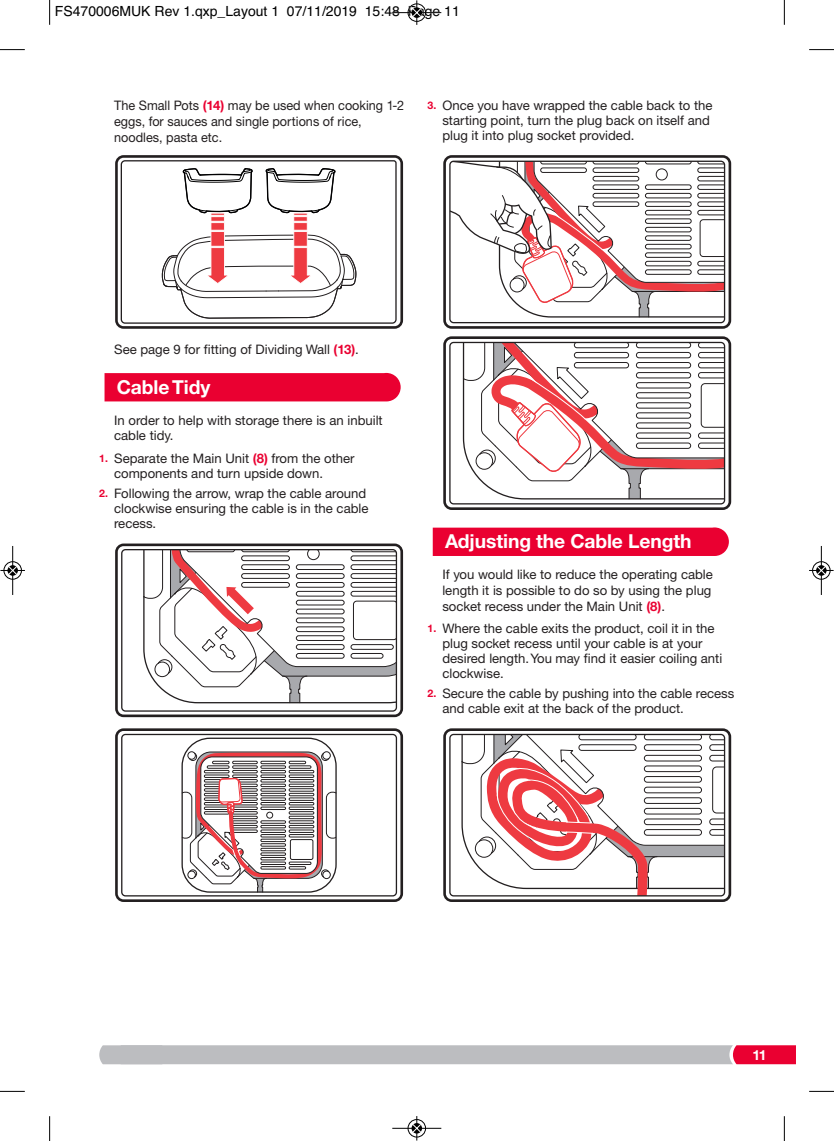
<style>
.page{position:relative;width:834px;height:1141px;background:#fff}
.page>*{position:absolute;margin:0;border:0;box-sizing:border-box;transform-origin:0 0}
.t1{font:700 19.25px "Helvetica Neue CE";letter-spacing:-.005em;color:#fff}
.t2{font:14px "Helvetica";color:#000}
.t3{font:700 14px "Helvetica Neue CE";color:#fff}
.t4{font:13.12px/14.9px "Helvetica Neue CE";color:#231f20}
.t5{font:13.12px/15.8px "Helvetica Neue CE";color:#231f20;scale:.96 1}
.s1{font-weight:700;color:#ea0031}
.s2{font-weight:700;font-size:10.5px;color:#ea0031}
</style>
<div class="page">
<svg style="left:99px;top:1045px;width:696px;height:19px;background:#c1aeb5"></svg>
<div style="left:104px;top:373px;width:296px;height:28px;background:#ea0031"></div>
<div style="left:432px;top:527px;width:296px;height:29px;background:#ea0031"></div>
<svg style="left:115px;top:155px;width:288px;height:174px"></svg>
<svg style="left:120px;top:159px;width:277px;height:165px"></svg>
<svg style="left:137px;top:155px;width:220px;height:164px"></svg>
<svg style="left:115px;top:728px;width:288px;height:174px"></svg>
<svg style="left:120px;top:733px;width:277px;height:164px"></svg>
<svg style="left:181px;top:728px;width:156px;height:165px"></svg>
<svg style="left:115px;top:544px;width:288px;height:173px"></svg>
<svg style="left:120px;top:548px;width:277px;height:164px"></svg>
<svg style="left:443px;top:155px;width:288px;height:174px"></svg>
<svg style="left:448px;top:160px;width:277px;height:164px"></svg>
<svg style="left:450px;top:161px;width:274px;height:157px"></svg>
<svg style="left:443px;top:336px;width:288px;height:174px"></svg>
<svg style="left:448px;top:341px;width:277px;height:164px"></svg>
<svg style="left:462px;top:342px;width:262px;height:158px"></svg>
<svg style="left:443px;top:728px;width:288px;height:174px"></svg>
<svg style="left:448px;top:733px;width:277px;height:164px"></svg>
<svg style="left:460px;top:734px;width:264px;height:162px"></svg>
<svg style="left:49px;top:0;width:1px;height:25px"></svg>
<svg style="left:0;top:49px;width:25px;height:1px"></svg>
<svg style="left:783px;top:0;width:1px;height:25px"></svg>
<svg style="left:809px;top:49px;width:24px;height:1px"></svg>
<svg style="left:49px;top:1116px;width:1px;height:25px"></svg>
<svg style="left:0;top:1091px;width:25px;height:1px"></svg>
<svg style="left:783px;top:1116px;width:1px;height:25px"></svg>
<svg style="left:809px;top:1091px;width:24px;height:1px"></svg>
<div style="left:407px;top:3px;width:19px;height:19px;border:1px solid #fff;border-radius:50%"></div>
<hr style="left:392px;top:12px;width:49px;height:1px;background:#000">
<div style="left:408px;top:4px;width:17px;height:18px;border:1px solid #000;border-radius:50%"></div>
<svg style="left:412px;top:0;width:9px;height:25px"></svg>
<div style="left:407px;top:1119px;width:19px;height:19px;border:1px solid #fff;border-radius:50%"></div>
<hr style="left:392px;top:1128px;width:49px;height:1px;background:#000">
<div style="left:408px;top:1119px;width:17px;height:18px;border:1px solid #000;border-radius:50%"></div>
<svg style="left:412px;top:1116px;width:9px;height:25px"></svg>
<div style="left:3px;top:561px;width:19px;height:19px;border:1px solid #fff;border-radius:50%"></div>
<hr style="left:12px;top:546px;width:1px;height:49px;background:#000">
<div style="left:4px;top:561px;width:18px;height:18px;border:1px solid #000;border-radius:50%"></div>
<svg style="left:0;top:566px;width:25px;height:9px"></svg>
<div style="left:811px;top:561px;width:19px;height:19px;border:1px solid #fff;border-radius:50%"></div>
<hr style="left:820px;top:546px;width:1px;height:49px;background:#000">
<div style="left:812px;top:561px;width:18px;height:18px;border:1px solid #000;border-radius:50%"></div>
<svg style="left:809px;top:566px;width:24px;height:9px"></svg>
<p class="t2" style="left:55px;top:3px;width:406px">FS470006MUK Rev 1.qxp_Layout 1 07/11/2019 15:48 Page 11</p>
<p class="t5" style="left:114px;top:99px;width:304px">The Small Pots <span class="s1">(14)</span> may be used when cooking 1-2 eggs, for sauces and single portions of rice, noodles, pasta etc.</p>
<p class="t4" style="left:442px;top:99px;width:271px;text-indent:-15px"><span class="s2">3.</span> Once you have wrapped the cable back to the starting point, turn the plug back on itself and plug it into plug socket provided.</p>
<p class="t4" style="left:114px;top:343px;width:246px">See page 9 for fitting of Dividing Wall <span class="s1">(13)</span>.</p>
<h1 class="t1" style="left:117px;top:380px;width:95px">CableTidy</h1>
<p class="t4" style="left:114px;top:413px;width:270px;line-height:15.8px">In order to help with storage there is an inbuilt cable tidy.</p>
<p class="t4" style="left:114px;top:452px;width:242px;text-indent:-15px"><span class="s2">1.</span> Separate the Main Unit <span class="s1">(8)</span> from the other components and turn upside down.</p>
<p class="t4" style="left:114px;top:487px;width:256px;text-indent:-15px"><span class="s2">2.</span> Following the arrow, wrap the cable around clockwise ensuring the cable is in the cable recess.</p>
<h1 class="t1" style="left:445px;top:535px;width:248px">Adjusting the Cable Length</h1>
<p class="t4" style="left:442px;top:568px;width:272px;line-height:15.8px;text-align:justify">If you would like to reduce the operating cable length it is possible to do so by using the plug socket recess under the Main Unit <span class="s1">(8)</span>.</p>
<p class="t4" style="left:442px;top:622px;width:281px;text-indent:-15px"><span class="s2">1.</span> Where the cable exits the product, coil it in the plug socket recess until your cable is at your desired length.You may find it easier coiling anti clockwise.</p>
<p class="t4" style="left:442px;top:687px;width:293px;text-indent:-15px"><span class="s2">2.</span> Secure the cable by pushing into the cable recess and cable exit at the back of the product.</p>
<p class="t3" style="left:752px;top:1049px;width:16px">11</p>
</div>
